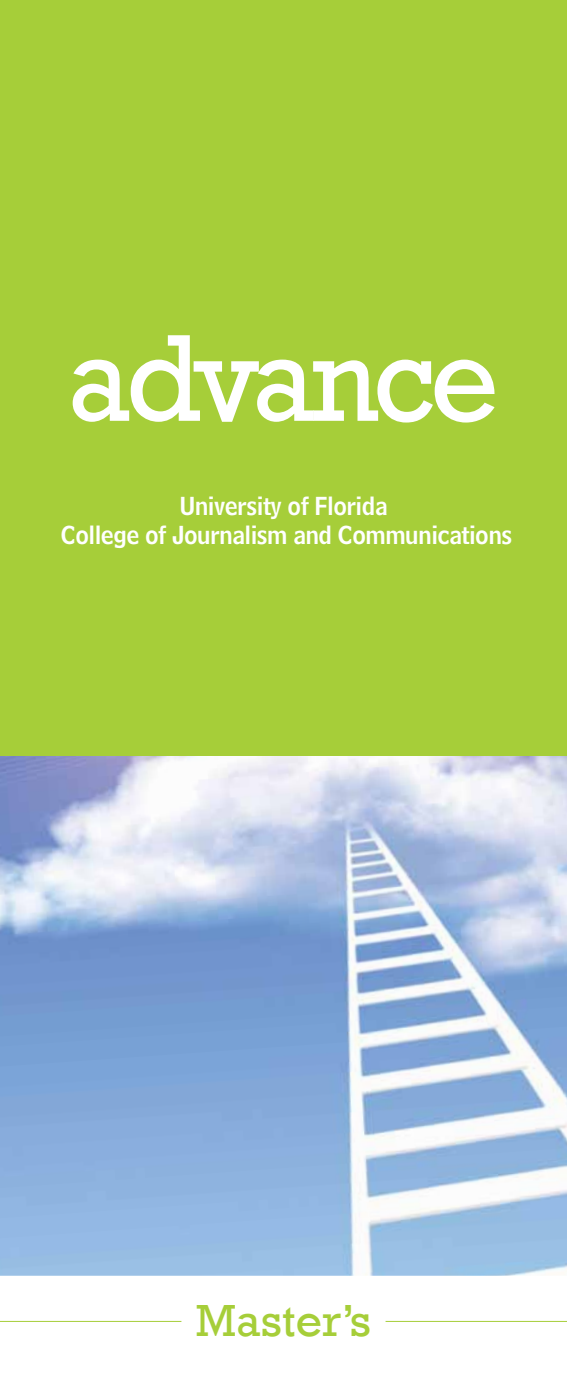
<style>
.page{position:relative;width:567px;height:1386px;background:#fff}
.page>*{position:absolute;margin:0;border:0;box-sizing:border-box;transform-origin:0 0}
.t1{font:126px "Rockwell";letter-spacing:-.045em;color:#fff;scale:.95 1}
.t2{font:46.2px "Rockwell";color:#a6ce39}
.t3{font:24.5px/29.4px "Bell Centennial Std Name Num";letter-spacing:-.02em;color:#fff;text-align:center}
</style>
<div class="page">
<div style="left:0;top:0;width:567px;height:756px;background:#a6ce39"></div>
<img style="left:0;top:756px;width:567px;height:520px">
<hr style="left:0;top:1321px;width:181px;height:1px;background:#a6ce39">
<hr style="left:386px;top:1321px;width:181px;height:1px;background:#a6ce39">
<h1 class="t1" style="left:67px;top:306px;width:456px">advance</h1>
<p class="t3" style="left:61px;top:491px;width:453px">University of Florida<br>College of Journalism and Communications</p>
<h2 class="t2" style="left:196px;top:1294px;width:177px">Master’s</h2>
</div>
